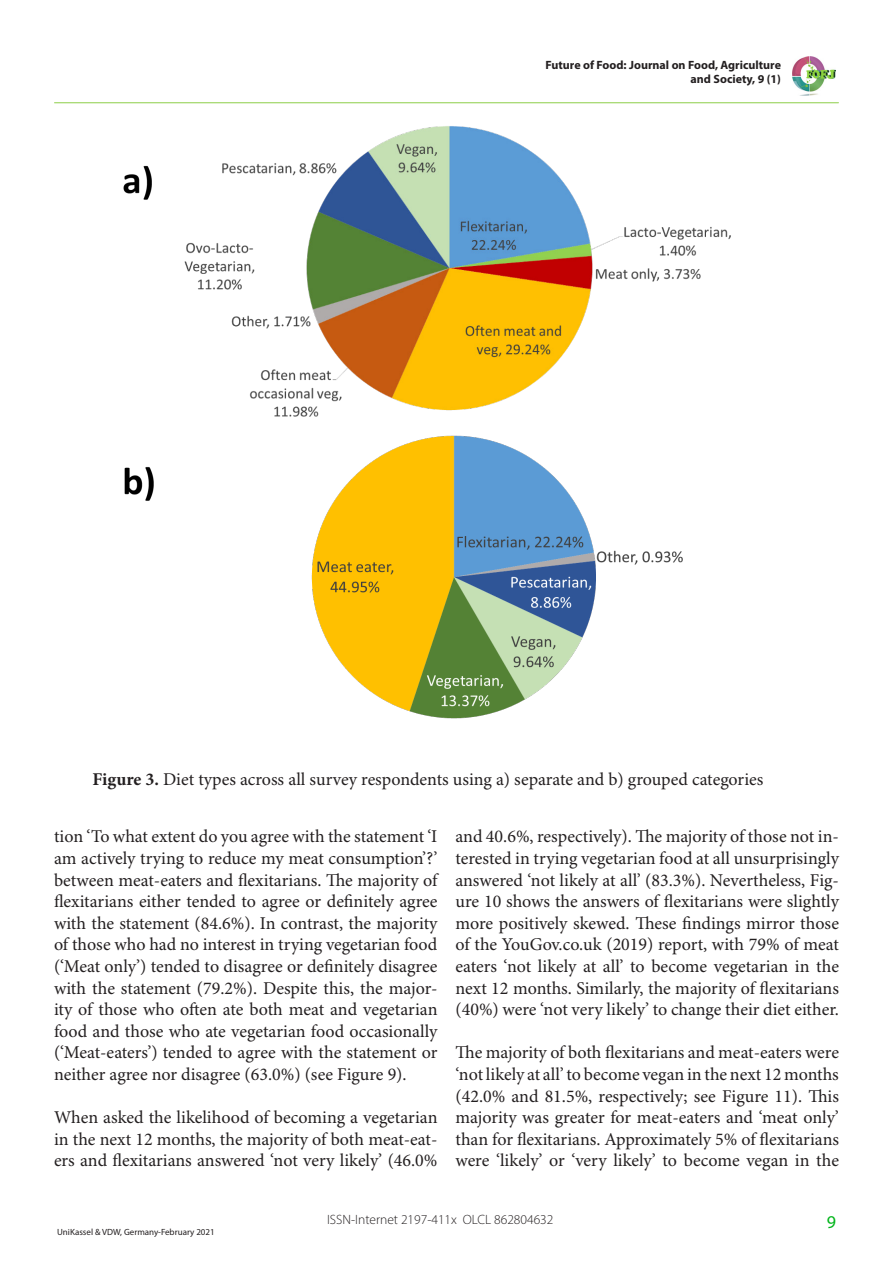
<style>
.page{position:relative;width:893px;height:1263px;background:#fff}
.page>*{position:absolute;margin:0;border:0;box-sizing:border-box;transform-origin:0 0}
.t1{font:18px/21.6px "Minion Pro";letter-spacing:-.005em;color:#231f20;text-align:justify}
.t2{font:18px "Myriad Pro";color:#00b51a}
.t3{font:300 13.5px "Myriad Pro";color:#231f20}
.t4{font:700 12px/14.4px "Myriad Pro";color:#231f20;text-align:right}
.t5{font:9px "Myriad Pro";color:#231f20}
.s1{font-weight:700}
</style>
<div class="page">
<hr style="left:55px;top:102px;width:783px;height:1px;background:#92d050">
<img style="left:792px;top:56px;width:44px;height:39px">
<img style="left:184px;top:126px;width:547px;height:280px">
<img style="left:274px;top:406px;width:409px;height:313px">
<img style="left:123px;top:165px;width:28px;height:35px">
<img style="left:144px;top:172px;width:8px;height:28px">
<img style="left:124px;top:467px;width:28px;height:34px">
<img style="left:146px;top:473px;width:8px;height:28px">
<p class="t4" style="left:545px;top:57px;width:237px">Future of Food: Journal on Food, Agriculture and Society, 9 (1)</p>
<p class="t1" style="left:92px;top:769px;width:672px"><span class="s1">Figure 3.</span> Diet types across all survey respondents using a) separate and b) grouped categories</p>
<p class="t1" style="left:54px;top:826px;width:385px">tion ‘To what extent do you agree with the statement ‘I am actively trying to reduce my meat consumption’?’ between meat-eaters and flexitarians. The majority of flexitarians either tended to agree or definitely agree with the statement (84.6%). In contrast, the majority of those who had no interest in trying vegetarian food (‘Meat only’) tended to disagree or definitely disagree with the statement (79.2%). Despite this, the major&shy;ity of those who often ate both meat and vegetarian food and those who ate vegetarian food occasionally (‘Meat-eaters’) tended to agree with the statement or neither agree nor disagree (63.0%) (see Figure 9).</p>
<p class="t1" style="left:54px;top:1107px;width:385px">When asked the likelihood of becoming a vegetarian in the next 12 months, the majority of both meat-eat&shy;ers and flexitarians answered ‘not very likely’ (46.0%</p>
<p class="t1" style="left:455px;top:826px;width:385px">and 40.6%, respectively). The majority of those not in&shy;terested in trying vegetarian food at all unsurprisingly answered ‘not likely at all’ (83.3%). Nevertheless, Fig&shy;ure 10 shows the answers of flexitarians were slightly more positively skewed. These findings mirror those of the YouGov.co.uk (2019) report, with 79% of meat eaters ‘not likely at all’ to become vegetarian in the next 12 months. Similarly, the majority of flexitarians (40%) were ‘not very likely’ to change their diet either.</p>
<p class="t1" style="left:455px;top:1042px;width:385px">The majority of both flexitarians and meat-eaters were ‘not likely at all’ to become vegan in the next 12 months (42.0% and 81.5%, respectively; see Figure 11). This majority was greater for meat-eaters and ‘meat only’ than for flexitarians. Approximately 5% of flexitarians were ‘likely’ or ‘very likely’ to become vegan in the</p>
<p class="t5" style="left:57px;top:1226px;width:159px">UniKassel &amp; VDW, Germany-February 2021</p>
<p class="t3" style="left:327px;top:1211px;width:228px">ISSN-Internet 2197-411x OLCL 862804632</p>
<p class="t2" style="left:827px;top:1211px;width:11px">9</p>
</div>
